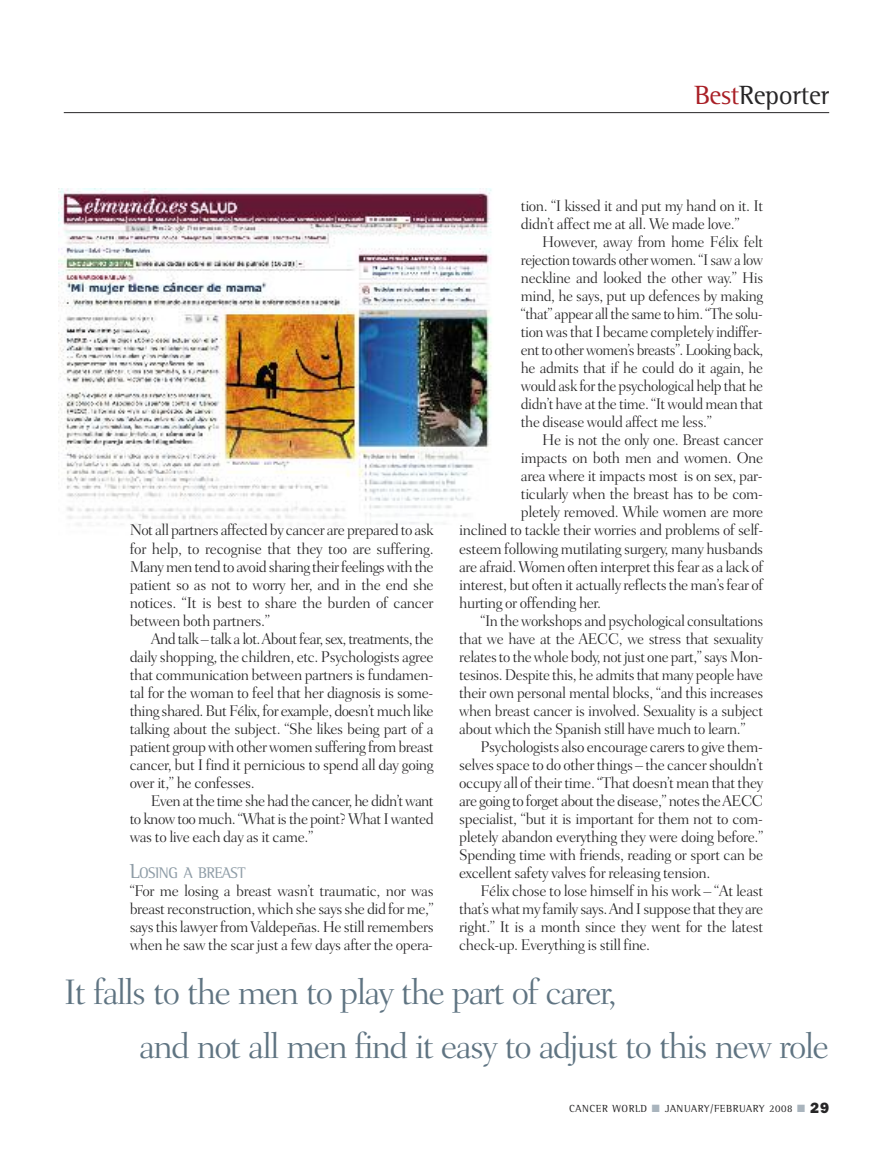
<style>
.page{position:relative;width:893px;height:1149px;background:#fff}
.page>*{position:absolute;margin:0;border:0;box-sizing:border-box;transform-origin:0 0}
.t1{font:300 36px/54px "Fairfield LH";letter-spacing:-.045em;color:#5f7482}
.t2{font:27px "Rotis Semi Serif";letter-spacing:-.015em;color:#272627}
.t3{font:300 15.75px/18px "Fairfield LH";letter-spacing:-.025em;color:#272627;text-align:justify}
.t4{font:300 15.75px/18px "Fairfield LH";letter-spacing:-.025em;color:#272627;text-align:justify;scale:.96 1}
.t5{font:15.75px "Rotis Semi Serif";letter-spacing:-.035em;color:#8f9da7}
.t6{font:10.5px "Rotis Semi Serif";letter-spacing:.05em;color:#272627}
.s1{color:#a91f26}
.s2{font-size:21px}
.s3{color:#a9b4bd}
.s4{font-family:"Franklin Gothic";font-weight:800;font-size:15px}
</style>
<div class="page">
<hr style="left:64px;top:112px;width:765px;height:1px;background:#272627">
<img style="left:59px;top:189px;width:433px;height:337px">
<h2 class="t2" style="left:694px;top:86px;width:136px"><span class="s1">Best</span>Reporter</h2>
<p class="t3" style="left:130px;top:522px;width:306px">Not all partners affected by cancer are prepared to ask for help, to recognise that they too are suffering.<br>Many men tend to avoid sharing their feelings with the patient so as not to worry her, and in the end she notices. “It is best to share the burden of cancer between both partners.”</p>
<p class="t3" style="left:130px;top:630px;width:306px;text-indent:21px">And talk – talk a lot.About fear, sex, treatments, the daily shopping, the children, etc. Psychologists agree that communication between partners is fundamen&shy;tal for the woman to feel that her diagnosis is some&shy;thing shared. But Félix, for example, doesn’t much like talking about the subject. “She likes being part of a patient group with other women suffering from breast cancer, but I find it pernicious to spend all day going over it,” he confesses.</p>
<p class="t3" style="left:130px;top:792px;width:306px;text-indent:21px">Even at the time she had the cancer, he didn’t want to know too much. “What is the point? What I wanted was to live each day as it came.”</p>
<p class="t5" style="left:130px;top:866px;width:118px"><span class="s2">L</span>OSING A BREAST</p>
<p class="t3" style="left:130px;top:882px;width:306px">“For me losing a breast wasn’t traumatic, nor was breast reconstruction, which she says she did for me,” says this lawyer from Valdepeñas. He still remembers when he saw the scar just a few days after the opera-</p>
<p class="t3" style="left:521px;top:198px;width:244px">tion. “I kissed it and put my hand on it. It didn’t affect me at all. We made love.”</p>
<p class="t4" style="left:521px;top:234px;width:254px;text-indent:21px">However, away from home Félix felt rejection towards other women. “I saw a low neckline and looked the other way.” His mind, he says, put up defences by making “that” appear all the same to him. “The solu&shy;tion was that I became completely indiffer&shy;ent to other women’s breasts”. Looking back, he admits that if he could do it again, he would ask for the psychological help that he didn’t have at the time. “It would mean that the disease would affect me less.”</p>
<p class="t3" style="left:542px;top:432px;width:223px">He is not the only one. Breast cancer</p>
<p class="t3" style="left:521px;top:450px;width:244px">impacts on both men and women. One</p>
<p class="t3" style="left:521px;top:468px;width:243px">area where it impacts most is on sex, par-</p>
<p class="t3" style="left:521px;top:486px;width:243px">ticularly when the breast has to be com-</p>
<p class="t3" style="left:521px;top:504px;width:244px">pletely removed. While women are more</p>
<p class="t3" style="left:459px;top:522px;width:306px">inclined to tackle their worries and problems of self-</p>
<p class="t3" style="left:459px;top:540px;width:306px">esteem following mutilating surgery, many husbands</p>
<p class="t3" style="left:459px;top:558px;width:306px">are afraid. Women often interpret this fear as a lack of</p>
<p class="t3" style="left:459px;top:576px;width:306px">interest, but often it actually reflects the man’s fear of</p>
<p class="t3" style="left:459px;top:594px;width:143px">hurting or offending her.</p>
<p class="t4" style="left:480px;top:612px;width:296px">“In the workshops and psychological consultations</p>
<p class="t4" style="left:459px;top:630px;width:318px">that we have at the AECC, we stress that sexuality</p>
<p class="t4" style="left:459px;top:648px;width:318px">relates to the whole body, not just one part,” says Mon-</p>
<p class="t4" style="left:459px;top:666px;width:318px">tesinos. Despite this, he admits that many people have</p>
<p class="t4" style="left:459px;top:684px;width:318px">their own personal mental blocks, “and this increases</p>
<p class="t4" style="left:459px;top:702px;width:318px">when breast cancer is involved. Sexuality is a subject</p>
<p class="t4" style="left:459px;top:720px;width:300px">about which the Spanish still have much to learn.”</p>
<p class="t3" style="left:480px;top:738px;width:284px">Psychologists also encourage carers to give them-</p>
<p class="t3" style="left:459px;top:756px;width:306px">selves space to do other things – the cancer shouldn’t</p>
<p class="t3" style="left:459px;top:774px;width:306px">occupy all of their time. “That doesn’t mean that they</p>
<p class="t3" style="left:459px;top:792px;width:306px">are going to forget about the disease,” notes theAECC</p>
<p class="t3" style="left:459px;top:810px;width:305px">specialist, “but it is important for them not to com-</p>
<p class="t3" style="left:459px;top:828px;width:306px">pletely abandon everything they were doing before.”</p>
<p class="t3" style="left:459px;top:846px;width:306px">Spending time with friends, reading or sport can be</p>
<p class="t3" style="left:459px;top:864px;width:253px">excellent safety valves for releasing tension.</p>
<p class="t3" style="left:480px;top:882px;width:284px">Félix chose to lose himself in his work – “At least</p>
<p class="t3" style="left:459px;top:900px;width:306px">that’s what my family says.And I suppose that they are</p>
<p class="t3" style="left:459px;top:918px;width:306px">right.” It is a month since they went for the latest</p>
<p class="t3" style="left:459px;top:936px;width:193px">check-up. Everything is still fine.</p>
<h1 class="t1" style="left:139px;top:967px;width:691px;text-indent:-75px">It falls to the men to play the part of carer,<br>and not all men find it easy to adjust to this new role</h1>
<p class="t6" style="left:569px;top:1104px;width:261px">CANCER WORLD <span class="s3">■</span> JANUARY/FEBRUARY 2008 <span class="s3">■</span> <span class="s4">29</span></p>
</div>
